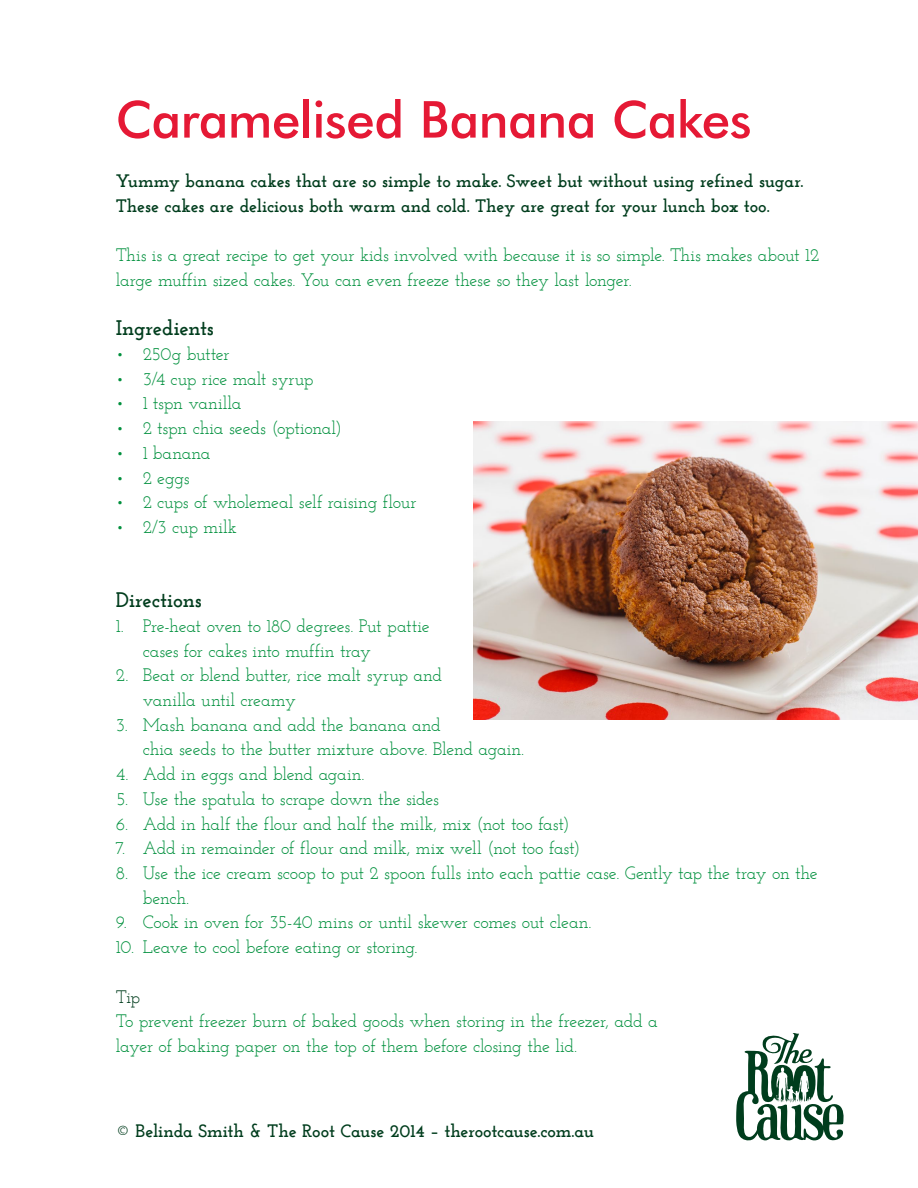
<style>
.page{position:relative;width:918px;height:1188px;background:#fff}
.page>*{position:absolute;margin:0;border:0;box-sizing:border-box;transform-origin:0 0}
.t1{font:500 51px "Futura BT";letter-spacing:-.015em;color:#e51935}
.t2{font:700 21px "Josefin Slab";letter-spacing:-.005em;color:#003d1d}
.t3{font:18px/24.8px "Josefin Slab";letter-spacing:-.015em;color:#00903d}
.t4{font:700 18px/24.8px "Josefin Slab";letter-spacing:-.01em;color:#003d1d}
.t5{font:18px "Josefin Slab";color:#003d1d}
</style>
<div class="page">
<img style="left:474px;top:422px;width:444px;height:297px">
<svg style="left:736px;top:1033px;width:108px;height:107px"></svg>
<h1 class="t1" style="left:116px;top:88px;width:637px">Caramelised Banana Cakes</h1>
<p class="t4" style="left:116px;top:169px;width:689px">Yummy banana cakes that are so simple to make. Sweet but without using refined sugar.<br>These cakes are delicious both warm and cold. They are great for your lunch box too.</p>
<p class="t3" style="left:116px;top:243px;width:705px">This is a great recipe to get your kids involved with because it is so simple. This makes about 12 large muffin sized cakes. You can even freeze these so they last longer.</p>
<p class="t2" style="left:116px;top:316px;width:100px">Ingredients</p>
<p class="t3" style="left:116px;top:342px;width:115px">• 250g butter</p>
<p class="t3" style="left:116px;top:366px;width:199px">• 3/4 cup rice malt syrup</p>
<p class="t3" style="left:116px;top:391px;width:127px">• 1 tspn vanilla</p>
<p class="t3" style="left:116px;top:416px;width:228px">• 2 tspn chia seeds (optional)</p>
<p class="t3" style="left:116px;top:440px;width:96px">• 1 banana</p>
<p class="t3" style="left:116px;top:465px;width:75px">• 2 eggs</p>
<p class="t3" style="left:116px;top:490px;width:302px">• 2 cups of wholemeal self raising flour</p>
<p class="t3" style="left:116px;top:515px;width:123px">• 2/3 cup milk</p>
<p class="t2" style="left:116px;top:588px;width:87px">Directions</p>
<p class="t3" style="left:143px;top:613px;width:288px;text-indent:-27px">1. Pre-heat oven to 180 degrees. Put pattie cases for cakes into muffin tray</p>
<p class="t3" style="left:143px;top:663px;width:301px;text-indent:-27px">2. Beat or blend butter, rice malt syrup and vanilla until creamy</p>
<p class="t3" style="left:143px;top:712px;width:383px;text-indent:-27px">3. Mash banana and add the banana and<br>chia seeds to the butter mixture above. Blend again.</p>
<p class="t3" style="left:116px;top:762px;width:250px">4. Add in eggs and blend again.</p>
<p class="t3" style="left:116px;top:786px;width:325px">5. Use the spatula to scrape down the sides</p>
<p class="t3" style="left:116px;top:811px;width:456px">6. Add in half the flour and half the milk, mix (not too fast)</p>
<p class="t3" style="left:116px;top:836px;width:466px">7. Add in remainder of flour and milk, mix well (not too fast)</p>
<p class="t3" style="left:143px;top:861px;width:677px;text-indent:-27px">8. Use the ice cream scoop to put 2 spoon fulls into each pattie case. Gently tap the tray on the bench.</p>
<p class="t3" style="left:116px;top:910px;width:477px">9. Cook in oven for 35-40 mins or until skewer comes out clean.</p>
<p class="t3" style="left:116px;top:935px;width:303px">10. Leave to cool before eating or storing.</p>
<p class="t5" style="left:116px;top:986px;width:26px">Tip</p>
<p class="t3" style="left:116px;top:1009px;width:543px">To prevent freezer burn of baked goods when storing in the freezer, add a layer of baking paper on the top of them before closing the lid.</p>
<p class="t4" style="left:116px;top:1118px;width:480px">© Belinda Smith &amp; The Root Cause 2014 – therootcause.com.au</p>
</div>
